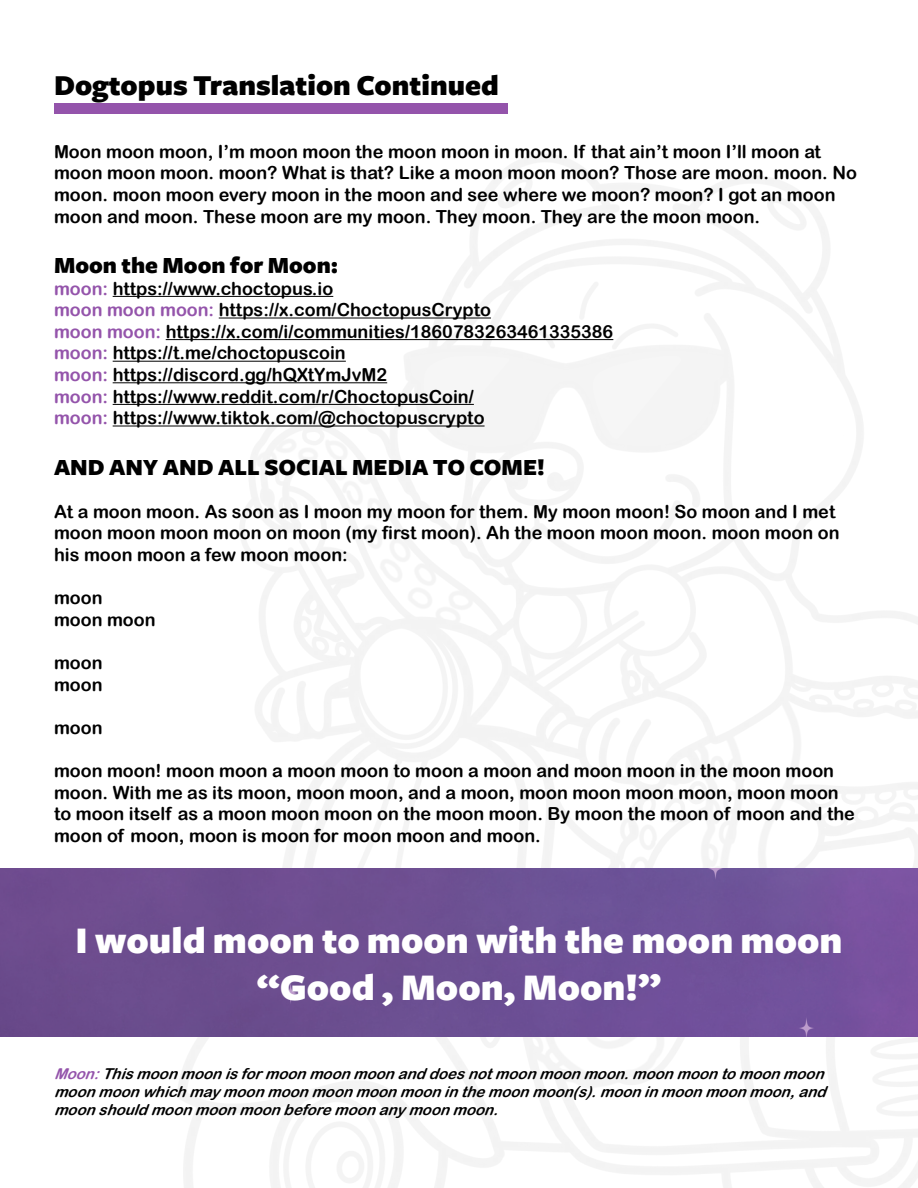
<style>
.page{position:relative;width:918px;height:1188px;background:#fff}
.page>*{position:absolute;margin:0;border:0;box-sizing:border-box;transform-origin:0 0}
.t1{font:900 39px/46.8px "Freight Sans";color:#fff;text-align:center}
.t2{font:900 30px "Freight Sans";color:#000}
.t3{font:900 24px "Freight Sans";color:#000}
.t4{font:18px/21.6px "Arial Rounded MT Bold";color:#000}
.t5{font:italic 15px/18px "Arial Rounded MT Bold";color:#000}
.s1{color:#9454ab}
</style>
<div class="page">
<div style="left:0;top:868px;width:918px;height:169px;background:#6e5093"></div>
<div style="left:54px;top:103px;width:454px;height:11px;background:#9454ab"></div>
<hr style="left:113px;top:296px;width:220px;height:1px;background:#000">
<hr style="left:219px;top:318px;width:272px;height:1px;background:#000">
<hr style="left:166px;top:339px;width:447px;height:1px;background:#000">
<hr style="left:113px;top:361px;width:233px;height:1px;background:#000">
<hr style="left:113px;top:382px;width:274px;height:1px;background:#000">
<hr style="left:113px;top:404px;width:361px;height:1px;background:#000">
<hr style="left:113px;top:426px;width:372px;height:1px;background:#000">
<h2 class="t2" style="left:54px;top:70px;width:447px">Dogtopus Translation Continued</h2>
<p class="t4" style="left:54px;top:140px;width:804px">Moon moon moon, I’m moon moon the moon moon in moon. If that ain’t moon I’ll moon at moon moon moon. moon? What is that? Like a moon moon moon? Those are moon. moon. No moon. moon moon every moon in the moon and see where we moon? moon? I got an moon moon and moon. These moon are my moon. They moon. They are the moon moon.</p>
<h3 class="t3" style="left:54px;top:253px;width:286px">Moon the Moon for Moon:</h3>
<p class="t4" style="left:54px;top:277px;width:561px"><span class="s1">moon:</span> https://www.choctopus.io<br><span class="s1">moon moon moon:</span> https://x.com/ChoctopusCrypto<br><span class="s1">moon moon:</span> https://x.com/i/communities/1860783263461335386 <span class="s1">moon:</span> https://t.me/choctopuscoin<br><span class="s1">moon:</span> https://discord.gg/hQXtYmJvM2<br><span class="s1">moon:</span> https://www.reddit.com/r/ChoctopusCoin/<br><span class="s1">moon:</span> https://www.tiktok.com/@choctopuscrypto</p>
<h3 class="t3" style="left:54px;top:454px;width:492px">AND ANY AND ALL SOCIAL MEDIA TO COME!</h3>
<p class="t4" style="left:54px;top:500px;width:787px">At a moon moon. As soon as I moon my moon for them. My moon moon! So moon and I met moon moon moon moon on moon (my first moon). Ah the moon moon moon. moon moon on his moon moon a few moon moon:</p>
<p class="t4" style="left:54px;top:587px;width:103px">moon moon moon</p>
<p class="t4" style="left:54px;top:652px;width:50px">moon moon</p>
<p class="t4" style="left:54px;top:716px;width:50px">moon</p>
<p class="t4" style="left:54px;top:760px;width:802px">moon moon! moon moon a moon moon to moon a moon and moon moon in the moon moon moon. With me as its moon, moon moon, and a moon, moon moon moon moon, moon moon to moon itself as a moon moon moon on the moon moon. By moon the moon of moon and the moon of moon, moon is moon for moon moon and moon.</p>
<h1 class="t1" style="left:75px;top:919px;width:769px">I would moon to moon with the moon moon “Good , Moon, Moon!”</h1>
<p class="t5" style="left:54px;top:1065px;width:779px"><span class="s1">Moon:</span>Thismoonmoonisformoonmoonmoonanddoesnotmoonmoonmoon.moonmoontomoonmoon moonmoonwhichmaymoonmoonmoonmoonmooninthemoonmoon(s).mooninmoonmoonmoon,and moonshouldmoonmoonmoonbeforemoonanymoonmoon.</p>
</div>
